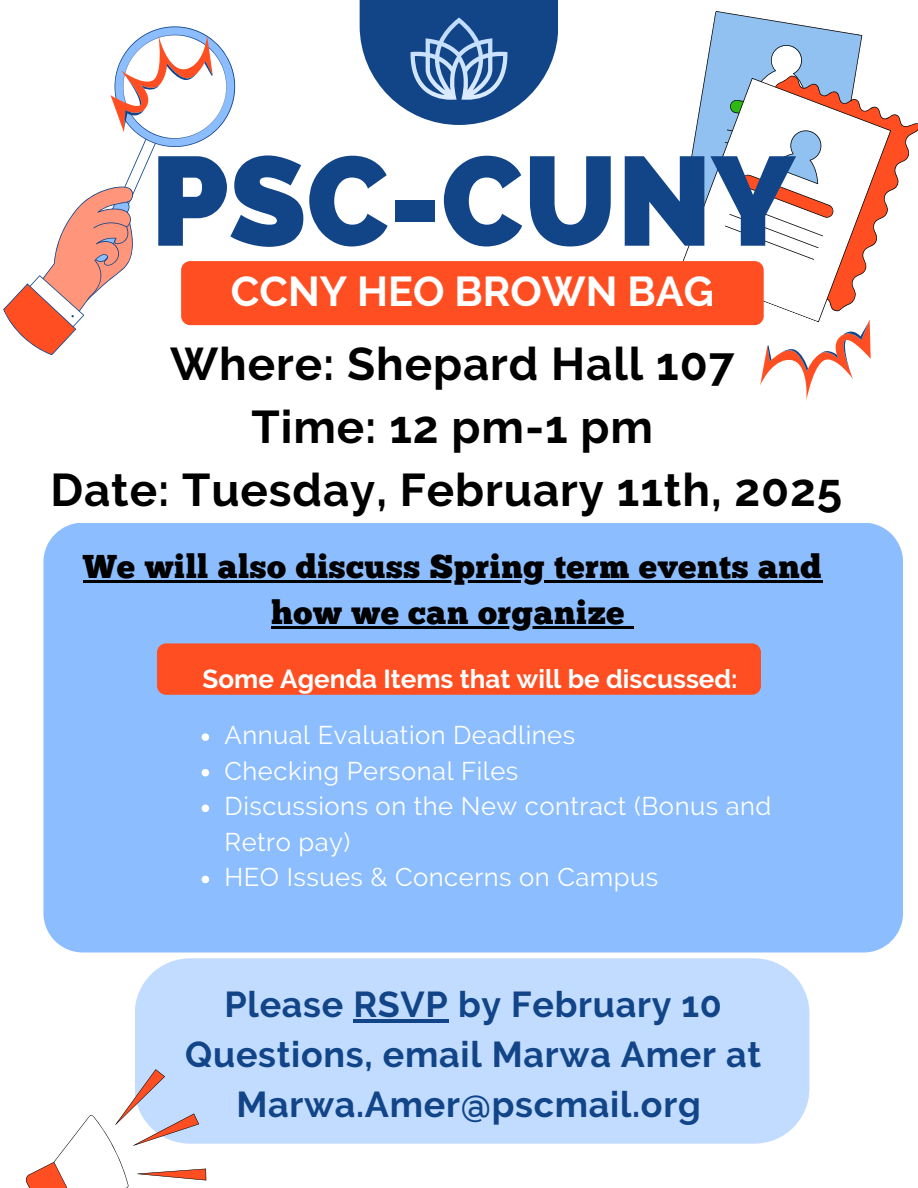
<style>
.page{position:relative;width:918px;height:1188px;background:#fff}
.page>*{position:absolute;margin:0;border:0;box-sizing:border-box;transform-origin:0 0}
.t1{font:800 126px "Raleway";color:#124588}
.t2{font:700 45.75px/63px "Raleway";letter-spacing:.02em;color:#000;text-align:center}
.t3{font:700 41.55px "Raleway";color:#fff}
.t4{font:700 35.85px/49.8px "Raleway";letter-spacing:.02em;color:#124588;text-align:center}
.t5{font:33px "Chunk Five";letter-spacing:.02em;color:#000}
.t6{font:700 25.95px "Raleway";color:#fff}
.t7{font:25.5px/35.5px "Raleway";letter-spacing:.02em;color:#fff}
</style>
<div class="page">
<div style="left:43px;top:523px;width:860px;height:430px;background:#8bbdff"></div>
<svg style="left:360px;top:0;width:198px;height:125px;fill:#124588"></svg>
<svg style="left:411px;top:17px;width:96px;height:83px;background:#527bb0"></svg>
<svg style="left:704px;top:11px;width:159px;height:67px"></svg>
<svg style="left:708px;top:70px;width:210px;height:121px"></svg>
<svg style="left:682px;top:78px;width:209px;height:213px"></svg>
<svg style="left:718px;top:35px;width:138px;height:225px"></svg>
<div style="left:181px;top:261px;width:583px;height:64px;background:#ff4f22;border-radius:9px"></div>
<div style="left:157px;top:643px;width:604px;height:52px;background:#ff4f22;border-radius:9px"></div>
<div style="left:135px;top:958px;width:674px;height:186px;background:#c1dcff"></div>
<svg style="left:26px;top:1069px;width:180px;height:119px"></svg>
<svg style="left:3px;top:26px;width:251px;height:329px"></svg>
<svg style="left:202px;top:733px;width:7px;height:8px"></svg>
<svg style="left:202px;top:769px;width:7px;height:7px"></svg>
<svg style="left:202px;top:805px;width:7px;height:7px"></svg>
<svg style="left:202px;top:876px;width:7px;height:7px"></svg>
<hr style="left:353px;top:1020px;width:96px;height:3px;background:#124588">
<svg style="left:744px;top:291px;width:127px;height:110px"></svg>
<hr style="left:83px;top:580px;width:739px;height:3px;background:#000">
<hr style="left:271px;top:627px;width:354px;height:2px;background:#000">
<svg style="left:625px;top:627px;width:9px;height:2px"></svg>
<p class="t1" style="left:151px;top:127px;width:645px">PSC-CUNY</p>
<p class="t3" style="left:231px;top:267px;width:484px">CCNY HEO BROWN BAG</p>
<p class="t2" style="left:50px;top:332px;width:793px">Where: Shepard Hall 107<br>Time: 12 pm-1 pm<br>Date: Tuesday, February 11th, 2025</p>
<p class="t5" style="left:83px;top:554px;width:740px">We will also discuss Spring term events and</p>
<p class="t5" style="left:271px;top:600px;width:355px">how we can organize</p>
<p class="t6" style="left:203px;top:664px;width:537px">Some Agenda Items that will be discussed:</p>
<h1 class="t7" style="left:225px;top:717px;width:352px">Annual Evaluation Deadlines</h1>
<h2 class="t7" style="left:225px;top:753px;width:295px">Checking Personal Files</h2>
<p class="t7" style="left:225px;top:789px;width:548px">Discussions on the New contract (Bonus and<br>Retro pay)</p>
<h3 class="t7" style="left:225px;top:860px;width:435px">HEO Issues &amp; Concerns on Campus</h3>
<h5 class="t4" style="left:225px;top:980px;width:499px">Please RSVP by February 10</h5>
<h6 class="t4" style="left:185px;top:1029px;width:577px">Questions, email Marwa Amer at<br>Marwa.Amer@pscmail.org</h6>
</div>
